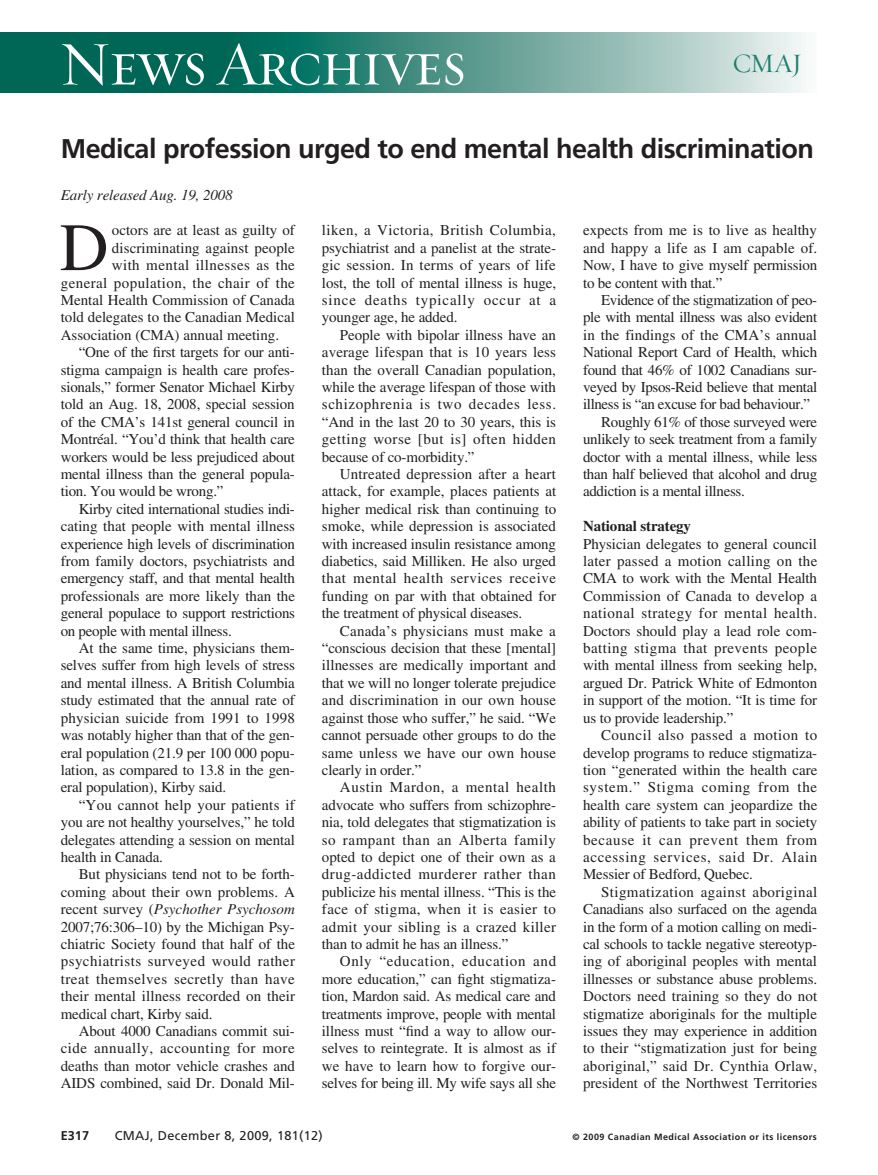
<style>
.page{position:relative;width:878px;height:1175px;background:#fff}
.page>*{position:absolute;margin:0;border:0;box-sizing:border-box;transform-origin:0 0}
.DC{font:67.5px "Times LT Std";color:#231f20}
.t1{font:63px "Requiem Display HTF Small Caps";letter-spacing:-.03em;color:#fff}
.T18{font:700 27px "Frutiger LT Std";letter-spacing:-.02em;color:#231f20}
.t2{font:27px "Requiem Display HTF Roman";color:#1d7e6f}
.PJ{font:15px/17.4px "Times LT Std";letter-spacing:-.01em;color:#231f20;text-align:justify}
.DC-2{font:15px "Times LT Std";color:#231f20}
.DC-3{font:15px "Times LT Std";letter-spacing:.03em;color:#231f20}
.t3{font:italic 15px "Times LT Std";letter-spacing:-.01em;color:#231f20}
.PJ-2{font:700 15px "Times LT Std";letter-spacing:-.01em;color:#231f20}
.t4{font:700 9px "Frutiger LT Std";letter-spacing:.05em;color:#231f20}
.s1{font-style:italic}
</style>
<div class="page">
<div style="left:0;top:33px;width:260px;height:60px;background:#006756"></div>
<div style="left:227px;top:33px;width:589px;height:60px;background:linear-gradient(to right,#00604e,#f2f2f0)"></div>
<h2 class="t1" style="left:59px;top:27px;width:409px">News Archives</h2>
<h3 class="t2" style="left:732px;top:47px;width:71px">CMAJ</h3>
<p class="T18" style="left:61px;top:133px;width:754px">Medical profession urged to end mental health discrimination</p>
<p class="t3" style="left:61px;top:187px;width:173px">Early released Aug. 19, 2008</p>
<p class="DC" style="left:60px;top:209px;width:50px">D</p>
<p class="DC-2" style="left:112px;top:222px;width:184px">octors are at least as guilty of</p>
<p class="DC-2" style="left:112px;top:239px;width:184px">discriminating against people</p>
<p class="DC-3" style="left:112px;top:257px;width:184px">with mental illnesses as the</p>
<p class="DC-3" style="left:61px;top:274px;width:236px">general population, the chair of the</p>
<p class="DC-2" style="left:61px;top:291px;width:236px">Mental Health Commission of Canada</p>
<p class="DC-2" style="left:61px;top:309px;width:236px">told delegates to the Canadian Medical</p>
<p class="DC-2" style="left:61px;top:326px;width:220px">Association (CMA) annual meeting.</p>
<p class="PJ" style="left:61px;top:343px;width:236px;text-indent:18px">“One of the first targets for our anti&shy;stigma campaign is health care profes&shy;sionals,” former Senator Michael Kirby told an Aug. 18, 2008, special session of the CMA’s 141st general council in Montréal. “You’d think that health care workers would be less prejudiced about mental illness than the general popula&shy;tion. You would be wrong.”</p>
<p class="PJ" style="left:61px;top:500px;width:236px;text-indent:18px">Kirby cited international studies indi&shy;cating that people with mental illness experience high levels of discrimination from family doctors, psychiatrists and emergency staff, and that mental health professionals are more likely than the general populace to support restrictions on people with mental illness.</p>
<p class="PJ" style="left:61px;top:639px;width:236px;text-indent:18px">At the same time, physicians them&shy;selves suffer from high levels of stress and mental illness. A British Columbia study estimated that the annual rate of physician suicide from 1991 to 1998 was notably higher than that of the gen&shy;eral population (21.9 per 100 000 popu&shy;lation, as compared to 13.8 in the gen&shy;eral population), Kirby said.</p>
<p class="PJ" style="left:61px;top:796px;width:236px;text-indent:18px">“You cannot help your patients if you are not healthy yourselves,” he told delegates attending a session on mental health in Canada.</p>
<p class="PJ" style="left:61px;top:865px;width:236px;text-indent:18px">But physicians tend not to be forth&shy;coming about their own problems. A recent survey (<span class="s1">Psychother Psychosom </span>2007;76:306–10) by the Michigan Psy&shy;chiatric Society found that half of the psychiatrists surveyed would rather treat themselves secretly than have their mental illness recorded on their medical chart, Kirby said.</p>
<p class="PJ" style="left:61px;top:1022px;width:236px;text-indent:18px">About 4000 Canadians commit sui&shy;cide annually, accounting for more deaths than motor vehicle crashes and AIDS combined, said Dr. Donald Mil-</p>
<p class="PJ" style="left:322px;top:221px;width:236px">liken, a Victoria, British Columbia, psychiatrist and a panelist at the strate&shy;gic session. In terms of years of life lost, the toll of mental illness is huge, since deaths typically occur at a younger age, he added.</p>
<p class="PJ" style="left:322px;top:326px;width:236px;text-indent:18px">People with bipolar illness have an average lifespan that is 10 years less than the overall Canadian population, while the average lifespan of those with schizophrenia is two decades less. “And in the last 20 to 30 years, this is getting worse [but is] often hidden because of co-morbidity.”</p>
<p class="PJ" style="left:322px;top:465px;width:236px;text-indent:18px">Untreated depression after a heart attack, for example, places patients at higher medical risk than continuing to smoke, while depression is associated with increased insulin resistance among diabetics, said Milliken. He also urged that mental health services receive funding on par with that obtained for the treatment of physical diseases.</p>
<p class="PJ" style="left:322px;top:622px;width:236px;text-indent:18px">Canada’s physicians must make a “conscious decision that these [mental] illnesses are medically important and that we will no longer tolerate prejudice and discrimination in our own house against those who suffer,” he said. “We cannot persuade other groups to do the same unless we have our own house clearly in order.”</p>
<p class="PJ" style="left:322px;top:778px;width:236px;text-indent:18px">Austin Mardon, a mental health advocate who suffers from schizophre&shy;nia, told delegates that stigmatization is so rampant than an Alberta family opted to depict one of their own as a drug-addicted murderer rather than publicize his mental illness. “This is the face of stigma, when it is easier to admit your sibling is a crazed killer than to admit he has an illness.”</p>
<p class="PJ" style="left:322px;top:952px;width:236px;text-indent:18px">Only “education, education and more education,” can fight stigmatiza&shy;tion, Mardon said. As medical care and treatments improve, people with mental illness must “find a way to allow our&shy;selves to reintegrate. It is almost as if we have to learn how to forgive our&shy;selves for being ill. My wife says all she</p>
<p class="PJ" style="left:583px;top:221px;width:236px">expects from me is to live as healthy and happy a life as I am capable of.<br>Now, I have to give myself permission to be content with that.”</p>
<p class="PJ" style="left:583px;top:291px;width:236px;text-indent:18px">Evidence of the stigmatization of peo&shy;ple with mental illness was also evident in the findings of the CMA’s annual National Report Card of Health, which found that 46% of 1002 Canadians sur&shy;veyed by Ipsos-Reid believe that mental illness is “an excuse for bad behaviour.”</p>
<p class="PJ" style="left:583px;top:413px;width:236px;text-indent:18px">Roughly 61% of those surveyed were unlikely to seek treatment from a family doctor with a mental illness, while less than half believed that alcohol and drug addiction is a mental illness.</p>
<p class="PJ-2" style="left:583px;top:517px;width:109px">National strategy</p>
<p class="PJ" style="left:583px;top:535px;width:236px">Physician delegates to general council later passed a motion calling on the CMA to work with the Mental Health Commission of Canada to develop a national strategy for mental health.<br>Doctors should play a lead role com&shy;batting stigma that prevents people with mental illness from seeking help, argued Dr. Patrick White of Edmonton in support of the motion. “It is time for us to provide leadership.”</p>
<p class="PJ" style="left:583px;top:726px;width:236px;text-indent:18px">Council also passed a motion to develop programs to reduce stigmatiza&shy;tion “generated within the health care system.” Stigma coming from the health care system can jeopardize the ability of patients to take part in society because it can prevent them from accessing services, said Dr. Alain Messier of Bedford, Quebec.</p>
<p class="PJ" style="left:583px;top:883px;width:236px;text-indent:18px">Stigmatization against aboriginal Canadians also surfaced on the agenda in the form of a motion calling on medi&shy;cal schools to tackle negative stereotyp&shy;ing of aboriginal peoples with mental illnesses or substance abuse problems.<br>Doctors need training so they do not stigmatize aboriginals for the multiple issues they may experience in addition to their “stigmatization just for being aboriginal,” said Dr. Cynthia Orlaw, president of the Northwest Territories</p>
<p class="t4" style="left:572px;top:1131px;width:246px">© 2009 Canadian Medical Association or its licensors</p>
</div>
